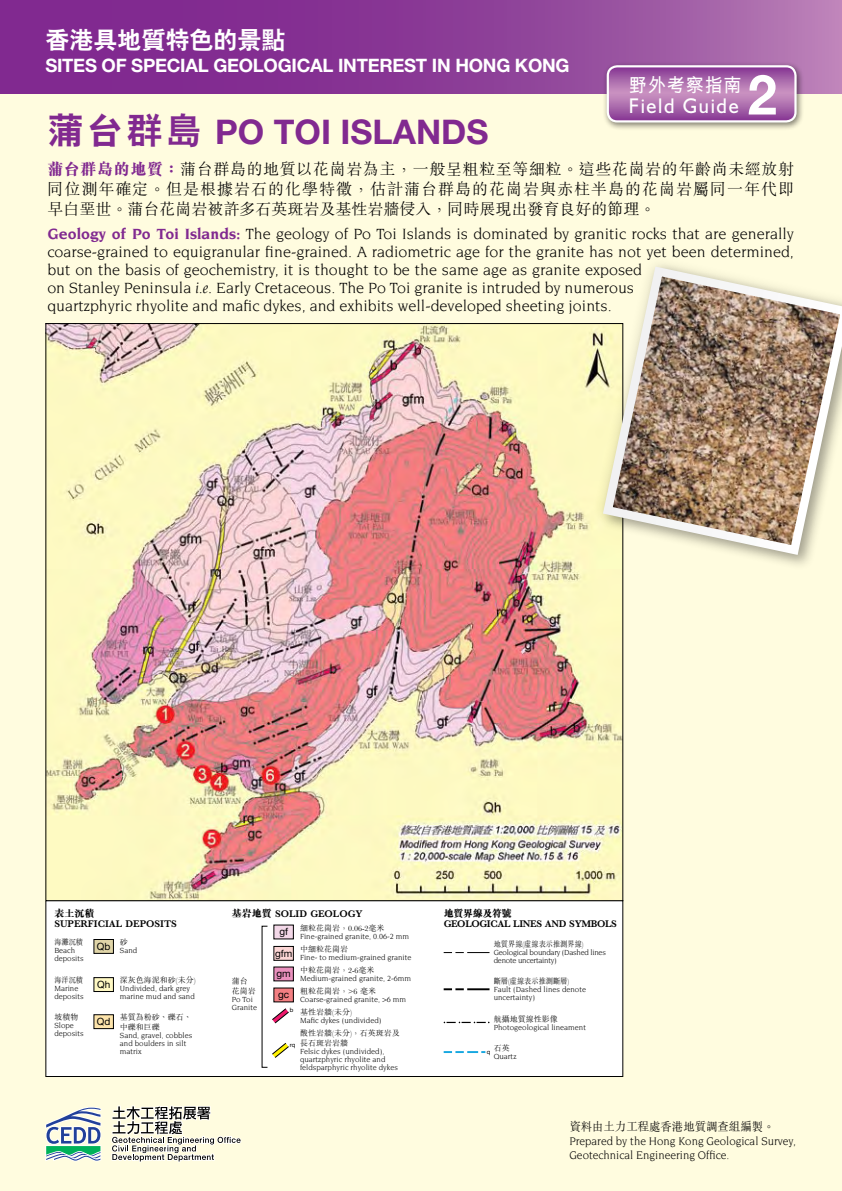
<style>
.page{position:relative;width:842px;height:1191px;background:#fffcdf}
.page>*{position:absolute;margin:0;border:0;box-sizing:border-box;transform-origin:0 0}
.t1{font:700 55.6px "Helvetica Neue";color:#fff;scale:.95 1}
.t2{font:700 34px "Helvetica Neue";color:#812990}
.t3{font:800 24px "C Hei 2";color:#fff}
.t4{font:21.4px "Humanist 521 BT";letter-spacing:.08em;color:#fff;scale:.95 1}
.t5{font:700 19px "M Hei";letter-spacing:.05em;color:#fff;scale:.95 1}
.t6{font:700 18.4px "Helvetica Neue";letter-spacing:-.015em;color:#fff}
.t7{font:16px/18px "Novarese";color:#000}
.t8{font:300 16px/20px "M Sung";color:#000;text-align:justify}
.t9{font:12px/14px "Novarese";color:#000;scale:.95 1}
.t10{font:300 12px "M Sung";color:#000;scale:.95 1}
.t11{font:800 10px/10px "M Sung";color:#000}
.t12{font:800 10px/10px "M Sung";letter-spacing:-.03em;color:#000}
.t13{font:10px "Helvetica Neue";color:#000}
.t14{font:8px/8px "Novarese";color:#000}
.t15{font:300 8px/10px "M Sung";color:#000}
.t16{font:8px/8px "Novarese";letter-spacing:-.03em;color:#000}
.t17{font:300 8px "M Sung";color:#000;scale:.9 1}
.t18{font:6px "Helvetica Neue";color:#000}
.s1{font-family:"C Hei 2";font-weight:800;font-size:36px}
.s2{font-weight:800;color:#812990}
.s3{font-weight:700;color:#812990}
.s4{font-style:italic}
</style>
<div class="page">
<div style="left:46px;top:900px;width:577px;height:176px;background:#fff"></div>
<div style="left:45px;top:900px;width:578px;height:177px;border:1px solid #000"></div>
<svg style="left:0;top:0;width:842px;height:94px;background:#8e3f99"></svg>
<svg style="left:111px;top:1105px;width:131px;height:57px"></svg>
<svg style="left:45px;top:1107px;width:56px;height:54px"></svg>
<div style="left:94px;top:939px;width:19px;height:14px;background:#e0d5a8"></div>
<div style="left:94px;top:939px;width:20px;height:14px;border:1px solid #000"></div>
<div style="left:94px;top:977px;width:19px;height:14px;background:#fef8c3"></div>
<div style="left:94px;top:977px;width:20px;height:14px;border:1px solid #000"></div>
<div style="left:94px;top:1014px;width:19px;height:14px;background:#fde4ab"></div>
<div style="left:94px;top:1014px;width:20px;height:14px;border:1px solid #000"></div>
<div style="left:274px;top:925px;width:19px;height:14px;background:#f3d8e8"></div>
<div style="left:274px;top:967px;width:19px;height:14px;background:#e990bd"></div>
<div style="left:274px;top:946px;width:19px;height:14px;background:#fcd6d5"></div>
<div style="left:274px;top:946px;width:20px;height:14px;border:1px solid #000"></div>
<div style="left:274px;top:988px;width:19px;height:14px;background:#f37f82"></div>
<svg style="left:444px;top:952px;width:45px;height:1px"></svg>
<svg style="left:444px;top:988px;width:20px;height:2px"></svg>
<hr style="left:467px;top:988px;width:22px;height:2px;background:#000">
<svg style="left:444px;top:1051px;width:41px;height:2px"></svg>
<img style="left:47px;top:325px;width:574px;height:574px">
<svg style="left:272px;top:1008px;width:17px;height:15px"></svg>
<svg style="left:272px;top:1043px;width:17px;height:15px"></svg>
<svg style="left:444px;top:1021px;width:45px;height:2px"></svg>
<svg style="left:586px;top:323px;width:222px;height:257px"></svg>
<img style="left:598px;top:264px;width:244px;height:296px">
<div style="left:602px;top:61px;width:211px;height:78px;background:#000;opacity:.5"></div>
<svg style="left:608px;top:66px;width:187px;height:55px;background:#aa69ac"></svg>
<div style="left:607px;top:65px;width:190px;height:57px;border:2px solid #fff;border-radius:9px"></div>
<h3 class="t3" style="left:45px;top:28px;width:241px">香港具地質特色的景點</h3>
<h3 class="t6" style="left:45px;top:54px;width:526px">SITES OF SPECIAL GEOLOGICAL INTEREST IN HONG KONG</h3>
<h1 class="t1" style="left:747px;top:60px;width:32px">2</h1>
<h3 class="t5" style="left:629px;top:75px;width:120px">野外考察指南</h3>
<h3 class="t4" style="left:629px;top:92px;width:117px">Field Guide</h3>
<h2 class="t2" style="left:47px;top:111px;width:443px"><span class="s1">蒲台群島</span> PO TOI ISLANDS</h2>
<h3 class="t8" style="left:47px;top:160px;width:748px"><span class="s2">蒲台群島的地質：</span>蒲台群島的地質以花崗岩為主，一般呈粗粒至等細粒。這些花崗岩的年齡尚未經放射同位測年確定。但是根據岩石的化學特徵，估計蒲台群島的花崗岩與赤柱半島的花崗岩屬同一年代即早白堊世。蒲台花崗岩被許多石英斑岩及基性岩牆侵入，同時展現出發育良好的節理。</h3>
<p class="t7" style="left:47px;top:224px;width:748px"><span class="s3">Geology of Po Toi Islands:</span> The geology of Po Toi Islands is dominated by granitic rocks that are generally coarse-grained to equigranular fine-grained. A radiometric age for the granite has not yet been determined, but on the basis of geochemistry, it is thought to be the same age as granite exposed<br>on Stanley Peninsula <span class="s4">i.e.</span> Early Cretaceous. The Po Toi granite is intruded by numerous<br>quartzphyric rhyolite and mafic dykes, and exhibits well-developed sheeting joints.</p>
<p class="t11" style="left:54px;top:908px;width:124px">表土沉積<br>SUPERFICIAL DEPOSITS</p>
<p class="t13" style="left:97px;top:940px;width:15px">Qb</p>
<p class="t13" style="left:97px;top:978px;width:15px">Qh</p>
<p class="t13" style="left:97px;top:1015px;width:15px">Qd</p>
<p class="t17" style="left:54px;top:938px;width:33px">海灘沉積</p>
<p class="t14" style="left:54px;top:946px;width:31px">Beach deposits</p>
<p class="t17" style="left:54px;top:975px;width:33px">海洋沉積</p>
<p class="t14" style="left:54px;top:984px;width:31px">Marine deposits</p>
<p class="t15" style="left:120px;top:938px;width:9px">砂</p>
<p class="t14" style="left:120px;top:946px;width:19px">Sand</p>
<p class="t15" style="left:120px;top:975px;width:77px">深灰色海泥和砂(未分)</p>
<p class="t14" style="left:120px;top:984px;width:76px">Undivided, dark grey marine mud and sand</p>
<p class="t15" style="left:54px;top:1012px;width:25px">坡積物</p>
<p class="t14" style="left:54px;top:1021px;width:31px">Slope deposits</p>
<p class="t15" style="left:120px;top:1012px;width:73px">基質為粉砂、礫石、中礫和巨礫</p>
<p class="t14" style="left:120px;top:1031px;width:74px">Sand, gravel, cobbles and boulders in silt matrix</p>
<p class="t11" style="left:232px;top:908px;width:132px">基岩地質 SOLID GEOLOGY</p>
<p class="t15" style="left:300px;top:923px;width:86px">細粒花崗岩，0.06-2毫米</p>
<p class="t14" style="left:300px;top:932px;width:111px">Fine-grained granite, 0.06-2 mm</p>
<p class="t15" style="left:300px;top:944px;width:49px">中細粒花崗岩</p>
<p class="t14" style="left:300px;top:953px;width:113px">Fine- to medium-grained granite</p>
<p class="t15" style="left:300px;top:965px;width:76px">中粒花崗岩，2-6毫米</p>
<p class="t14" style="left:300px;top:974px;width:112px">Medium-grained granite, 2-6mm</p>
<p class="t15" style="left:300px;top:986px;width:77px">粗粒花崗岩，&gt;6 毫米</p>
<p class="t14" style="left:300px;top:995px;width:108px">Coarse-grained granite, &gt;6 mm</p>
<p class="t15" style="left:300px;top:1007px;width:53px">基性岩牆(未分)</p>
<p class="t14" style="left:300px;top:1016px;width:83px">Mafic dykes (undivided)</p>
<p class="t15" style="left:300px;top:1028px;width:101px">酸性岩牆(未分)，石英斑岩及長石斑岩岩牆</p>
<p class="t14" style="left:300px;top:1046px;width:99px">Felsic dykes (undivided), quartzphyric rhyolite and feldsparphyric rhyolite dykes</p>
<p class="t13" style="left:279px;top:925px;width:10px">gf</p>
<p class="t13" style="left:277px;top:967px;width:16px">gm</p>
<p class="t13" style="left:275px;top:947px;width:19px">gfm</p>
<p class="t13" style="left:278px;top:988px;width:13px">gc</p>
<p class="t15" style="left:232px;top:976px;width:25px">蒲台花崗岩</p>
<p class="t14" style="left:232px;top:995px;width:27px">Po Toi<br>Granite</p>
<p class="t18" style="left:290px;top:1006px;width:5px">b</p>
<p class="t18" style="left:290px;top:1041px;width:7px">rq</p>
<p class="t12" style="left:444px;top:908px;width:175px">地質界線及符號<br>GEOLOGICAL LINES AND SYMBOLS</p>
<p class="t17" style="left:494px;top:940px;width:101px">地質界線(虛線表示推測界線)</p>
<p class="t16" style="left:494px;top:948px;width:114px">Geological boundary (Dashed lines denote uncertainty)</p>
<p class="t17" style="left:494px;top:977px;width:85px">斷層(虛線表示推測斷層)</p>
<p class="t14" style="left:494px;top:985px;width:94px">Fault (Dashed lines denote uncertainty)</p>
<p class="t15" style="left:494px;top:1014px;width:65px">航攝地質線性影像</p>
<p class="t14" style="left:494px;top:1023px;width:94px">Photogeological lineament</p>
<p class="t15" style="left:494px;top:1043px;width:17px">石英</p>
<p class="t14" style="left:494px;top:1052px;width:24px">Quartz</p>
<p class="t18" style="left:487px;top:1048px;width:5px">q</p>
<h3 class="t10" style="left:569px;top:1120px;width:217px">資料由土力工程處香港地質調查組編製。</h3>
<h3 class="t9" style="left:569px;top:1134px;width:240px">Prepared by the Hong Kong Geological Survey,<br>Geotechnical Engineering Office.</h3>
</div>
